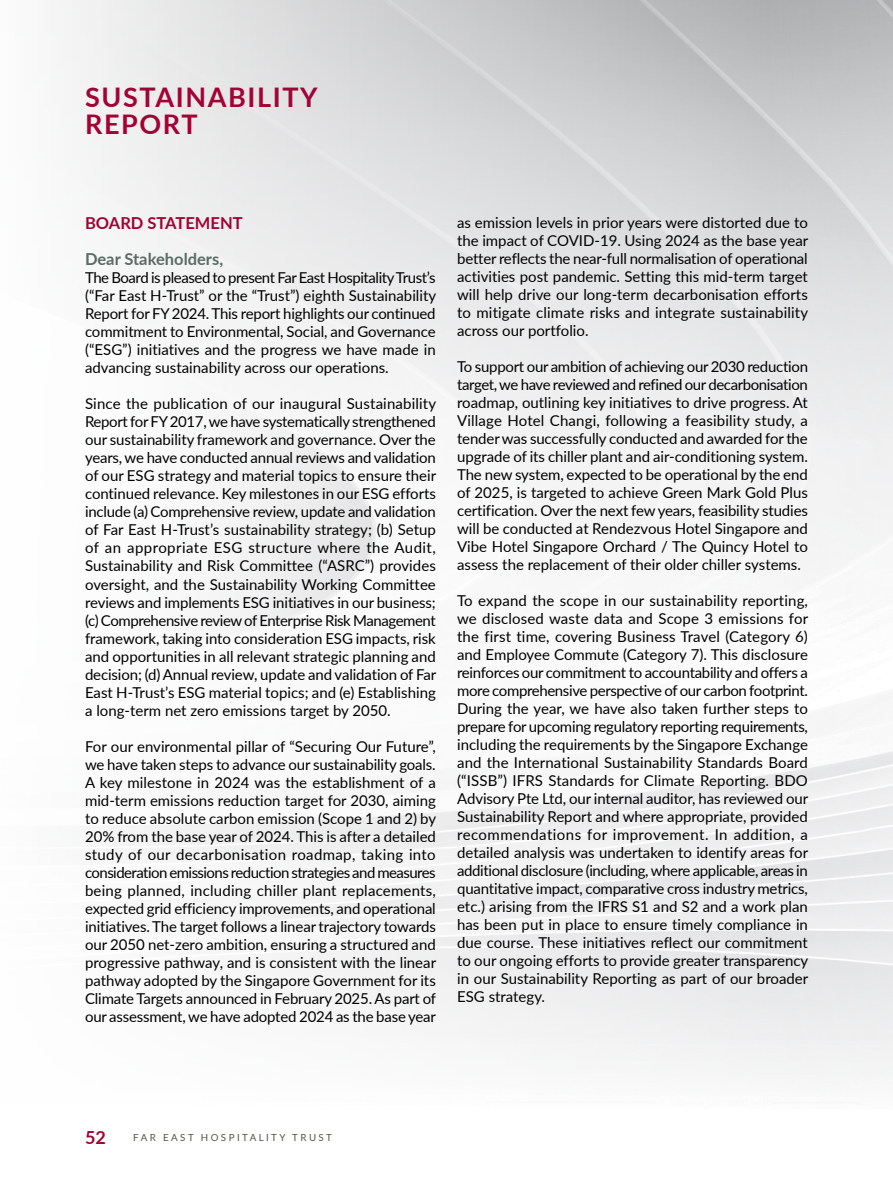
<style>
.page{position:relative;width:893px;height:1191px;background:#fff}
.page>*{position:absolute;margin:0;border:0;box-sizing:border-box;transform-origin:0 0}
.t1{font:700 27px/27px "Lato";letter-spacing:.06em;color:#a30234}
.t2{font:700 18px "Lato";color:#a30234}
.t3{font:700 16.5px "Lato";color:#5b6b66}
.t4{font:700 16.5px "Lato";color:#a30234}
.t5{font:15px/18px "Lato";color:#000;text-align:justify}
.t6{font:9.75px "Lato";letter-spacing:.25em;color:#54534a}
</style>
<div class="page">
<svg style="left:744px;top:0;width:149px;height:1109px;fill:#ebeced"></svg>
<h1 class="t1" style="left:85px;top:82px;width:234px">SUSTAINABILITY<br>REPORT</h1>
<p class="t4" style="left:85px;top:211px;width:159px">BOARD STATEMENT</p>
<p class="t3" style="left:85px;top:247px;width:140px">Dear Stakeholders,</p>
<p class="t5" style="left:85px;top:268px;width:353px">The Board is pleased to present Far East Hospitality Trust’s (“Far East H-Trust” or the “Trust”) eighth Sustainability Report for FY 2024. This report highlights our continued commitment to Environmental, Social, and Governance (“ESG”) initiatives and the progress we have made in advancing sustainability across our operations.</p>
<p class="t5" style="left:85px;top:394px;width:353px">Since the publication of our inaugural Sustainability Report for FY 2017, we have systematically strengthened our sustainability framework and governance. Over the years, we have conducted annual reviews and validation of our ESG strategy and material topics to ensure their continued relevance. Key milestones in our ESG efforts include (a) Comprehensive review, update and validation of Far East H-Trust’s sustainability strategy; (b) Setup of an appropriate ESG structure where the Audit, Sustainability and Risk Committee (“ASRC”) provides oversight, and the Sustainability Working Committee reviews and implements ESG initiatives in our business; (c) Comprehensive review of Enterprise Risk Management framework, taking into consideration ESG impacts, risk and opportunities in all relevant strategic planning and decision; (d) Annual review, update and validation of Far East H-Trust’s ESG material topics; and (e) Establishing a long-term net zero emissions target by 2050.</p>
<p class="t5" style="left:85px;top:736px;width:353px">For our environmental pillar of “Securing Our Future”, we have taken steps to advance our sustainability goals.<br>A key milestone in 2024 was the establishment of a mid-term emissions reduction target for 2030, aiming to reduce absolute carbon emission (Scope 1 and 2) by 20% from the base year of 2024. This is after a detailed study of our decarbonisation roadmap, taking into consideration emissions reduction strategies and measures being planned, including chiller plant replacements, expected grid efficiency improvements, and operational initiatives. The target follows a linear trajectory towards our 2050 net-zero ambition, ensuring a structured and progressive pathway, and is consistent with the linear pathway adopted by the Singapore Government for its Climate Targets announced in February 2025. As part of our assessment, we have adopted 2024 as the base year</p>
<p class="t5" style="left:457px;top:213px;width:353px">as emission levels in prior years were distorted due to the impact of COVID-19. Using 2024 as the base year better reflects the near-full normalisation of operational activities post pandemic. Setting this mid-term target will help drive our long-term decarbonisation efforts to mitigate climate risks and integrate sustainability across our portfolio.</p>
<p class="t5" style="left:457px;top:357px;width:352px">To support our ambition of achieving our 2030 reduction target, we have reviewed and refined our decarbonisation roadmap, outlining key initiatives to drive progress. At Village Hotel Changi, following a feasibility study, a tender was successfully conducted and awarded for the upgrade of its chiller plant and air-conditioning system.<br>The new system, expected to be operational by the end of 2025, is targeted to achieve Green Mark Gold Plus certification. Over the next few years, feasibility studies will be conducted at Rendezvous Hotel Singapore and Vibe Hotel Singapore Orchard / The Quincy Hotel to assess the replacement of their older chiller systems.</p>
<p class="t5" style="left:457px;top:591px;width:353px">To expand the scope in our sustainability reporting, we disclosed waste data and Scope 3 emissions for the first time, covering Business Travel (Category 6) and Employee Commute (Category 7). This disclosure reinforces our commitment to accountability and offers a more comprehensive perspective of our carbon footprint.<br>During the year, we have also taken further steps to prepare for upcoming regulatory reporting requirements, including the requirements by the Singapore Exchange and the International Sustainability Standards Board (“ISSB”) IFRS Standards for Climate Reporting. BDO Advisory Pte Ltd, our internal auditor, has reviewed our Sustainability Report and where appropriate, provided recommendations for improvement. In addition, a detailed analysis was undertaken to identify areas for additional disclosure (including, where applicable, areas in quantitative impact, comparative cross industry metrics, etc.) arising from the IFRS S1 and S2 and a work plan has been put in place to ensure timely compliance in due course. These initiatives reflect our commitment to our ongoing efforts to provide greater transparency in our Sustainability Reporting as part of our broader ESG strategy.</p>
<p class="t2" style="left:85px;top:1124px;width:22px">52</p>
<p class="t6" style="left:133px;top:1130px;width:200px">FAR EAST HOSPITALITY TRUST</p>
</div>
